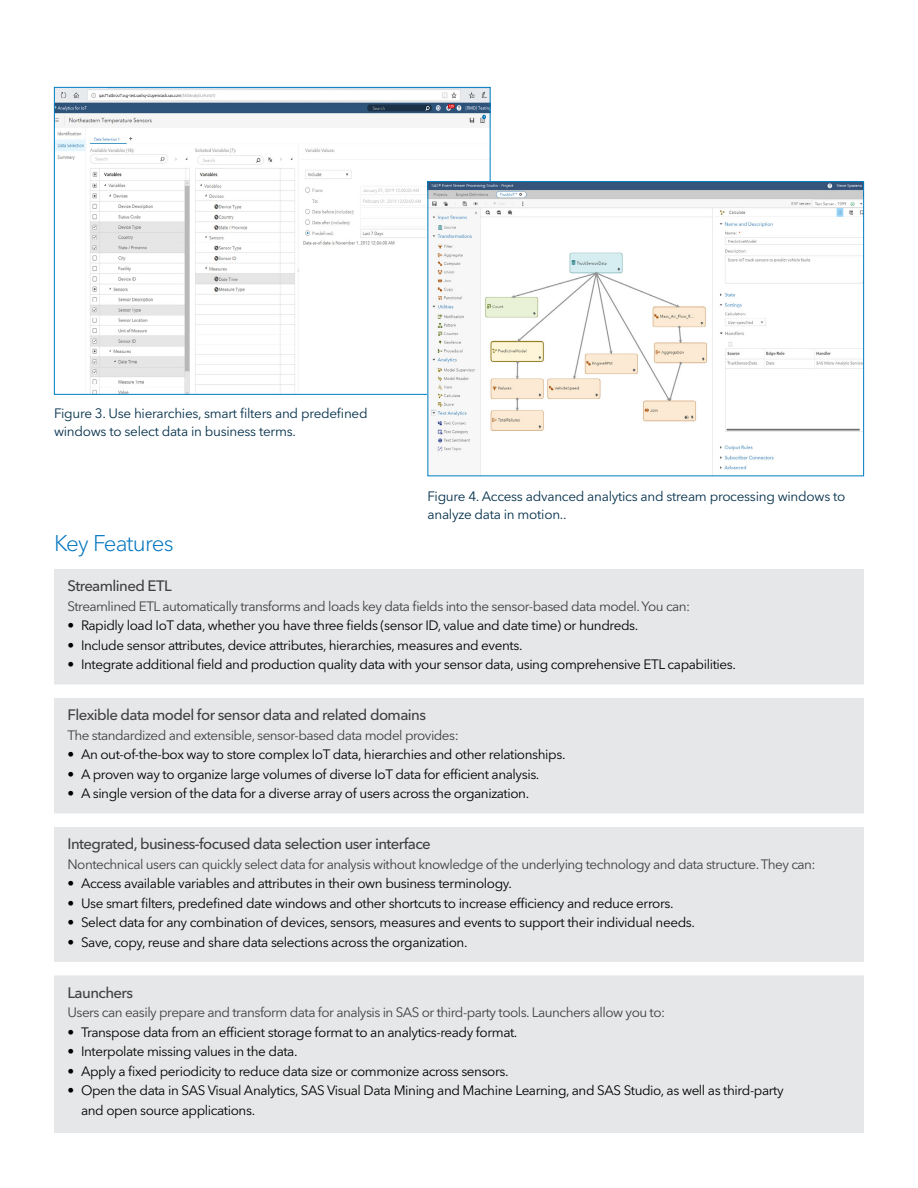
<style>
.page{position:relative;width:918px;height:1188px;background:#fff}
.page>*{position:absolute;margin:0;border:0;box-sizing:border-box;transform-origin:0 0}
.t1{font:300 22.5px "Avenir Next W1 G";letter-spacing:-.04em;color:#0074be}
.t2{font:500 15px "Avenir Next W1 G";letter-spacing:-.04em;color:#414042}
.t3{font:13.5px/19.5px "Avenir Next W1 G";letter-spacing:-.03em;color:#000}
.t4{font:13.5px "Avenir Next W1 G";letter-spacing:-.035em;color:#414042}
.t5{font:13.5px/18px "Avenir Next W1 G";letter-spacing:-.02em;color:#04304b}
</style>
<div class="page">
<div style="left:54px;top:568px;width:810px;height:565px;background:#e6e7e8"></div>
<div style="left:54px;top:555px;width:810px;height:14px;background:#fff"></div>
<div style="left:54px;top:684px;width:810px;height:14px;background:#fff"></div>
<div style="left:54px;top:813px;width:810px;height:14px;background:#fff"></div>
<div style="left:54px;top:962px;width:810px;height:13px;background:#fff"></div>
<img style="left:56px;top:89px;width:432px;height:304px">
<img style="left:430px;top:183px;width:432px;height:291px">
<div style="left:428px;top:181px;width:436px;height:295px;border:1px solid #007dc3"></div>
<p class="t5" style="left:54px;top:405px;width:315px">Figure 3. Use hierarchies, smart filters and predefined windows to select data in business terms.</p>
<h1 class="t1" style="left:54px;top:530px;width:121px">Key Features</h1>
<p class="t5" style="left:428px;top:488px;width:419px">Figure 4. Access advanced analytics and stream processing windows to analyze data in motion..</p>
<p class="t2" style="left:68px;top:577px;width:106px">Streamlined ETL</p>
<p class="t4" style="left:68px;top:598px;width:624px">Streamlined ETL automatically transforms and loads key data fields into the sensor-based data model. You can:</p>
<p class="t3" style="left:68px;top:616px;width:572px">• Rapidly load IoT data, whether you have three fields (sensor ID, value and date time) or hundreds.</p>
<p class="t3" style="left:68px;top:636px;width:457px">• Include sensor attributes, device attributes, hierarchies, measures and events.</p>
<p class="t3" style="left:68px;top:655px;width:670px">• Integrate additional field and production quality data with your sensor data, using comprehensive ETL capabilities.</p>
<p class="t2" style="left:68px;top:706px;width:360px">Flexible data model for sensor data and related domains</p>
<p class="t4" style="left:68px;top:727px;width:393px">The standardized and extensible, sensor-based data model provides:</p>
<p class="t3" style="left:68px;top:745px;width:500px">• An out-of-the-box way to store complex IoT data, hierarchies and other relationships.</p>
<p class="t3" style="left:68px;top:765px;width:473px">• A proven way to organize large volumes of diverse IoT data for efficient analysis.</p>
<p class="t3" style="left:68px;top:784px;width:463px">• A single version of the data for a diverse array of users across the organization.</p>
<p class="t2" style="left:68px;top:835px;width:365px">Integrated, business-focused data selection user interface</p>
<p class="t4" style="left:68px;top:856px;width:750px">Nontechnical users can quickly select data for analysis without knowledge of the underlying technology and data structure. They can:</p>
<p class="t3" style="left:68px;top:874px;width:446px">• Access available variables and attributes in their own business terminology.</p>
<p class="t3" style="left:68px;top:894px;width:608px">• Use smart filters, predefined date windows and other shortcuts to increase efficiency and reduce errors.</p>
<p class="t3" style="left:68px;top:913px;width:629px">• Select data for any combination of devices, sensors, measures and events to support their individual needs.</p>
<p class="t3" style="left:68px;top:932px;width:402px">• Save, copy, reuse and share data selections across the organization.</p>
<p class="t2" style="left:68px;top:984px;width:67px">Launchers</p>
<p class="t4" style="left:68px;top:1005px;width:599px">Users can easily prepare and transform data for analysis in SAS or third-party tools. Launchers allow you to:</p>
<p class="t3" style="left:68px;top:1023px;width:451px">• Transpose data from an efficient storage format to an analytics-ready format.</p>
<p class="t3" style="left:68px;top:1042px;width:232px">• Interpolate missing values in the data.</p>
<p class="t3" style="left:68px;top:1062px;width:443px">• Apply a fixed periodicity to reduce data size or commonize across sensors.</p>
<p class="t3" style="left:81px;top:1081px;width:704px;text-indent:-14px">• Open the data in SAS Visual Analytics, SAS Visual Data Mining and Machine Learning, and SAS Studio, as well as third-party and open source applications.</p>
</div>
